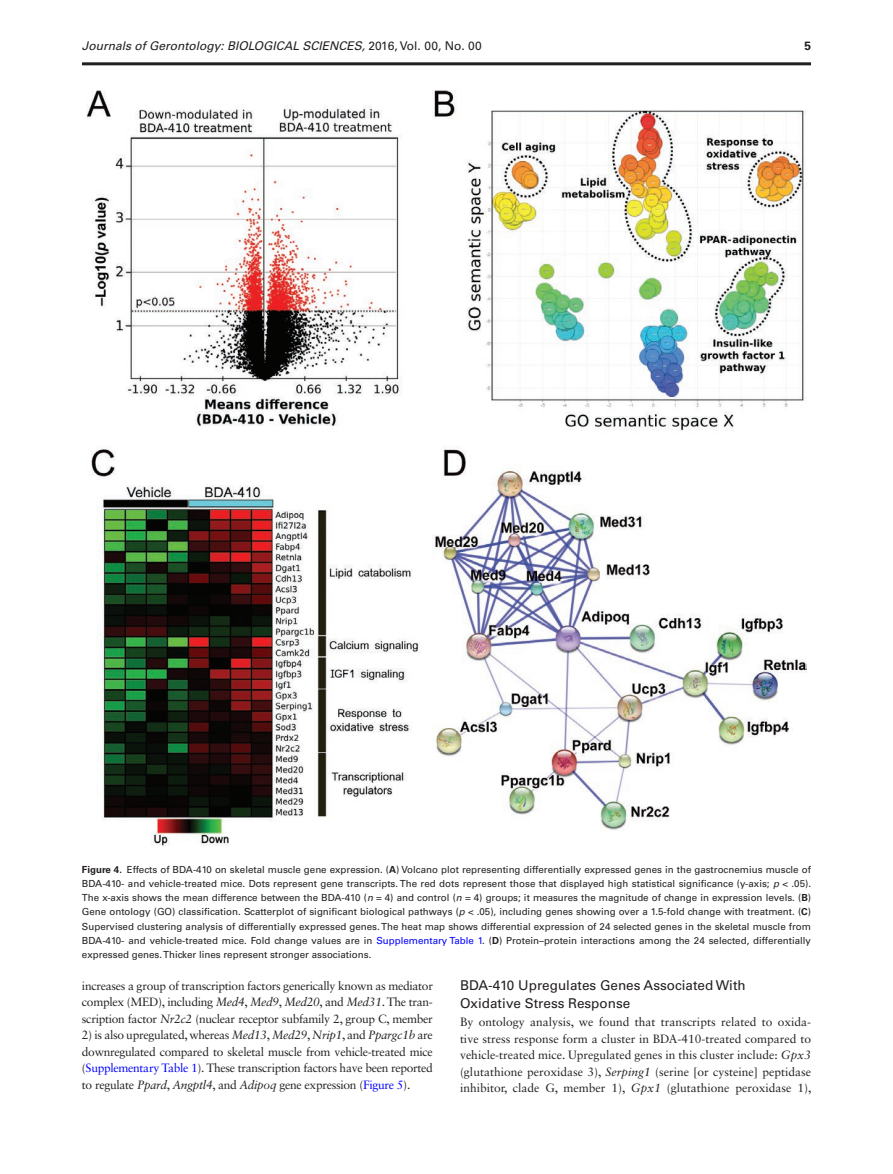
<style>
.page{position:relative;width:893px;height:1174px;background:#fff}
.page>*{position:absolute;margin:0;border:0;box-sizing:border-box;transform-origin:0 0}
.t1{font:13.5px/18px "Univers LT Std";color:#231f20}
.t2{font:12px/16.5px "Sabon LT Std";letter-spacing:-.025em;color:#231f20;text-align:justify}
.t3{font:italic 12px "Univers LT Std";color:#231f20}
.t4{font:700 12px "Univers LT Std";color:#231f20}
.t5{font:9.75px/14.2px "Univers LT Std";color:#231f20;text-align:justify}
.s1{font-style:normal}
.s2{font-weight:700}
.s3{font-style:italic}
.s4{color:#00f}
</style>
<div class="page">
<img style="left:86px;top:90px;width:720px;height:755px">
<hr style="left:82px;top:62px;width:729px;height:3px;background:#231f20">
<p class="t3" style="left:82px;top:39px;width:401px">Journals of Gerontology: BIOLOGICAL SCIENCES, <span class="s1">2016, Vol. 00, No. 00</span></p>
<p class="t4" style="left:804px;top:39px;width:8px">5</p>
<p class="t5" style="left:82px;top:862px;width:731px"><span class="s2">Figure 4.</span> Effects of BDA-410 on skeletal muscle gene expression. (<span class="s2">A</span>) Volcano plot representing differentially expressed genes in the gastrocnemius muscle of BDA-410- and vehicle-treated mice. Dots represent gene transcripts. The red dots represent those that displayed high statistical significance (y-axis; <span class="s3">p</span> &lt; .05).<br>The x-axis shows the mean difference between the BDA-410 (<span class="s3">n</span> = 4) and control (<span class="s3">n</span> = 4) groups; it measures the magnitude of change in expression levels. (<span class="s2">B</span>)<br>Gene ontology (GO) classification. Scatterplot of significant biological pathways (<span class="s3">p</span> &lt; .05), including genes showing over a 1.5-fold change with treatment. (<span class="s2">C</span>)<br>Supervised clustering analysis of differentially expressed genes. The heat map shows differential expression of 24 selected genes in the skeletal muscle from BDA-410- and vehicle-treated mice. Fold change values are in <span class="s4">Supplementary Table 1</span>. (<span class="s2">D</span>) Protein–protein interactions among the 24 selected, differentially expressed genes. Thicker lines represent stronger associations.</p>
<p class="t2" style="left:82px;top:977px;width:353px">increases a group of transcription factors generically known as mediator complex (MED), including <span class="s3">Med4</span>, <span class="s3">Med9</span>, <span class="s3">Med20</span>, and <span class="s3">Med31</span>. The tran&shy;scription factor <span class="s3">Nr2c2</span> (nuclear receptor subfamily 2, group C, member</p>
<p class="t2" style="left:82px;top:1026px;width:353px">2) is also upregulated, whereas <span class="s3">Med13</span>, <span class="s3">Med29</span>, <span class="s3">Nrip1</span>, and <span class="s3">Ppargc1b</span> are downregulated compared to skeletal muscle from vehicle-treated mice (<span class="s4">Supplementary Table 1</span>). These transcription factors have been reported to regulate <span class="s3">Ppard</span>, <span class="s3">Angptl4</span>, and <span class="s3">Adipoq</span> gene expression (<span class="s4">Figure 5</span>).</p>
<h1 class="t1" style="left:460px;top:976px;width:287px">BDA-410 Upregulates Genes Associated With<br>Oxidative Stress Response</h1>
<p class="t2" style="left:460px;top:1013px;width:353px">By ontology analysis, we found that transcripts related to oxida&shy;tive stress response form a cluster in BDA-410-treated compared to vehicle-treated mice. Upregulated genes in this cluster include: <span class="s3">Gpx3 </span>(glutathione peroxidase 3), <span class="s3">Serping1</span> (serine [or cysteine] peptidase inhibitor, clade G, member 1), <span class="s3">Gpx1</span> (glutathione peroxidase 1),</p>
</div>
